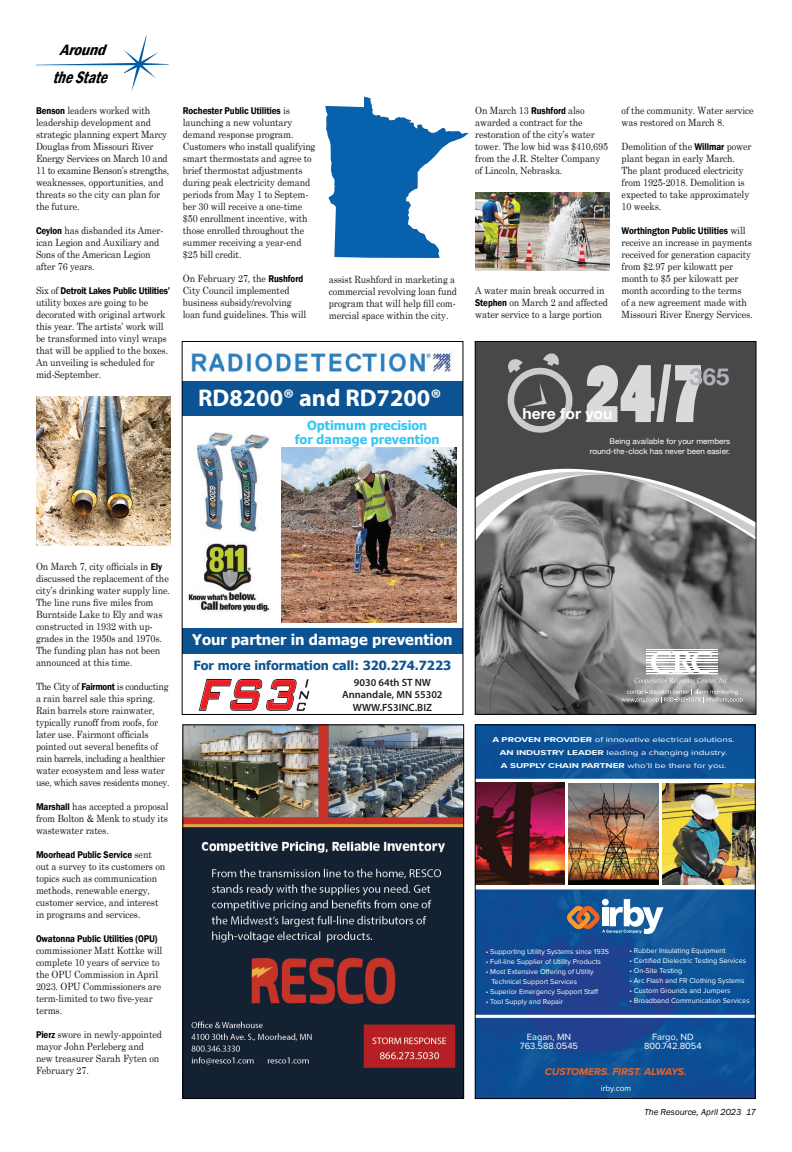
<style>
.page{position:relative;width:792px;height:1152px;background:#fff}
.page>*{position:absolute;margin:0;border:0;box-sizing:border-box;transform-origin:0 0}
.t1{font:77px "Poplar Std";color:#d9dadc}
.t2{font:700 24.2px "Myriad Pro";color:#fff}
.t3{font:700 23.3px "Helvetica Neue";color:#b1b2b6}
.Jump_from{font:italic 600 condensed 17.1px "Franklin Gothic";color:#000;scale:.91 1}
.Jump_from-2{font:italic 600 condensed 15.5px "Franklin Gothic";color:#000;scale:1.1 1}
.t4{font:700 15.3px "Helvetica Neue";color:#fff}
.t5{font:700 14.7px "Tahoma";color:#fff}
.t6{font:700 12.6px/13.7px "Tahoma";color:#35c6f4;text-align:center}
.t7{font:700 12.6px "Tahoma";color:#0b5392}
.t8{font:600 10.5px/12.6px "Myriad Pro";color:#231f20;text-align:center}
.t9{font:italic 700 10.4px "Proxima Nova";color:#f26221}
.Body_Text{font:10px/12px "Century Schoolbook";letter-spacing:-.01em;color:#1a1a1a;scale:.9 1}
.t10{font:9.3px/9.1px "Proxima Nova";color:#fff;text-align:center}
.t11{font:italic 9px "Franklin Gothic";color:#000}
.t12{font:8.3px "Proxima Nova";color:#fff}
.t13{font:7.8px/10.1px "Helvetica Neue";color:#fff;text-align:right}
.t14{font:7.3px/10.1px "Proxima Nova";color:#fff}
.t15{font:7.3px/13.2px "Proxima Nova";color:#fff;text-align:center;scale:1.36 1}
.s1{font-family:"Franklin Gothic";font-weight:600;color:#000}
.s2{font-weight:700}
</style>
<div class="page">
<svg style="left:36px;top:36px;width:133px;height:55px"></svg>
<div style="left:36px;top:72px;width:87px;height:20px;background:#fff"></div>
<img style="left:184px;top:726px;width:278px;height:371px">
<div style="left:182px;top:724px;width:282px;height:375px;border:1px solid #000"></div>
<img style="left:184px;top:349px;width:277px;height:362px">
<img style="left:185px;top:417px;width:94px;height:124px">
<div style="left:182px;top:341px;width:281px;height:374px;border:1px solid #000"></div>
<img style="left:477px;top:726px;width:277px;height:371px">
<hr style="left:475px;top:1015px;width:280px;height:3px;background:#fff">
<svg style="left:477px;top:779px;width:277px;height:110px"></svg>
<img style="left:477px;top:783px;width:88px;height:101px">
<img style="left:663px;top:783px;width:91px;height:102px">
<img style="left:569px;top:783px;width:90px;height:102px">
<svg style="left:567px;top:899px;width:97px;height:35px"></svg>
<div style="left:602px;top:907px;width:6px;height:19px;background:#fff"></div>
<div style="left:602px;top:899px;width:7px;height:7px;background:#fff;border-radius:50%"></div>
<div style="left:475px;top:724px;width:281px;height:375px;border:1px solid #000"></div>
<img style="left:477px;top:613px;width:277px;height:100px">
<svg style="left:477px;top:343px;width:277px;height:270px;background:#565757"></svg>
<svg style="left:506px;top:352px;width:69px;height:83px;background:#6a6b6c"></svg>
<svg style="left:477px;top:466px;width:277px;height:129px;background:#818181"></svg>
<div style="left:622px;top:343px;width:132px;height:120px;background:#474849"></div>
<hr style="left:646px;top:650px;width:72px;height:1px;background:#fff">
<svg style="left:621px;top:651px;width:122px;height:52px"></svg>
<div style="left:475px;top:341px;width:281px;height:374px;border:1px solid #000"></div>
<svg style="left:325px;top:96px;width:144px;height:162px"></svg>
<img style="left:36px;top:396px;width:135px;height:150px">
<img style="left:475px;top:193px;width:134px;height:78px">
<p class="Jump_from-2" style="left:59px;top:39px;width:49px">Around</p>
<p class="Jump_from" style="left:53px;top:66px;width:69px">theState</p>
<p class="Body_Text" style="left:36px;top:103px;width:150px"><span class="s1">Benson</span> leaders worked with leadership development and strategic planning expert Marcy<br>Douglas from Missouri River<br>Energy Services on March 10 and<br>11 to examine Benson’s strengths, weaknesses, opportunities, and threats so the city can plan for the future.</p>
<p class="Body_Text" style="left:36px;top:223px;width:143px"><span class="s1">Ceylon</span> has disbanded its Amer&shy;ican Legion and Auxiliary and<br>Sons of the American Legion after 76 years.</p>
<p class="Body_Text" style="left:36px;top:283px;width:151px">Six of <span class="s1">Detroit Lakes Public Utilities’ </span>utility boxes are going to be decorated with original artwork this year. The artists’ work will be transformed into vinyl wraps that will be applied to the boxes.<br>An unveiling is scheduled for mid-September.</p>
<p class="Body_Text" style="left:183px;top:103px;width:149px"><span class="s1">Rochester Public Utilities</span> is launching a new voluntary demand response program.<br>Customers who install qualifying smart thermostats and agree to brief thermostat adjustments during peak electricity demand periods from May 1 to Septem&shy;ber 30 will receive a one-time $50 enrollment incentive, with those enrolled throughout the summer receiving a year-end $25 bill credit.</p>
<p class="Body_Text" style="left:183px;top:271px;width:139px">On February 27, the <span class="s1">Rushford<br></span>City Council implemented business subsidy/revolving loan fund guidelines. This will</p>
<p class="Body_Text" style="left:329px;top:273px;width:144px">assist Rushford in marketing a commercial revolving loan fund program that will help fill com&shy;mercial space within the city.</p>
<p class="t2" style="left:198px;top:383px;width:245px">RD8200® and RD7200®</p>
<p class="t6" style="left:295px;top:419px;width:146px">Optimum precision<br>for damage prevention</p>
<p class="Body_Text" style="left:475px;top:103px;width:149px">On March 13 <span class="s1">Rushford</span> also awarded a contract for the restoration of the city’s water tower. The low bid was $410,695 from the J.R. Stelter Company of Lincoln, Nebraska.</p>
<p class="Body_Text" style="left:475px;top:283px;width:149px">A water main break occurred in<br><span class="s1">Stephen</span> on March 2 and affected water service to a large portion</p>
<p class="Body_Text" style="left:622px;top:103px;width:148px">of the community. Water service was restored on March 8.</p>
<p class="Body_Text" style="left:622px;top:139px;width:146px">Demolition of the <span class="s1">Willmar</span> power plant began in early March.<br>The plant produced electricity from 1925-2018. Demolition is expected to take approximately<br>10 weeks.</p>
<p class="Body_Text" style="left:622px;top:223px;width:147px"><span class="s1">Worthington Public Utilities</span> will receive an increase in payments received for generation capacity from $2.97 per kilowatt per month to $5 per kilowatt per month according to the terms<br>of a new agreement made with<br>Missouri River Energy Services.</p>
<p class="t1" style="left:586px;top:351px;width:118px">24/7</p>
<p class="t13" style="left:590px;top:437px;width:142px">Being available for your members round-the-clock has never been easier.</p>
<p class="t3" style="left:689px;top:358px;width:42px">365</p>
<p class="t4" style="left:523px;top:401px;width:91px">here for you</p>
<p class="Body_Text" style="left:36px;top:559px;width:150px">On March 7, city officials in <span class="s1">Ely </span>discussed the replacement of the city’s drinking water supply line.<br>The line runs five miles from<br>Burntside Lake to Ely and was constructed in 1932 with up&shy;grades in the 1950s and 1970s.<br>The funding plan has not been announced at this time.</p>
<p class="Body_Text" style="left:36px;top:679px;width:150px">The City of <span class="s1">Fairmont</span> is conducting a rain barrel sale this spring.<br>Rain barrels store rainwater, typically runoff from roofs, for later use. Fairmont officials pointed out several benefits of rain barrels, including a healthier water ecosystem and less water use, which saves residents money.</p>
<p class="Body_Text" style="left:36px;top:799px;width:149px;text-align:justify"><span class="s1">Marshall</span> has accepted a proposal from Bolton &amp; Menk to study its wastewater rates.</p>
<p class="Body_Text" style="left:36px;top:847px;width:145px"><span class="s1">Moorhead Public Service</span> sent out a survey to its customers on topics such as communication methods, renewable energy, customer service, and interest in programs and services.</p>
<p class="Body_Text" style="left:36px;top:931px;width:142px"><span class="s1">Owatonna Public Utilities (OPU) </span>commissioner Matt Kottke will complete 10 years of service to the OPU Commission in April<br>2023. OPU Commissioners are term-limited to two five-year terms.</p>
<p class="Body_Text" style="left:36px;top:1027px;width:142px"><span class="s1">Pierz</span> swore in newly-appointed mayor John Perleberg and new treasurer Sarah Fyten on<br>February 27.</p>
<p class="t5" style="left:192px;top:630px;width:262px">Your partner in damage prevention</p>
<p class="t7" style="left:193px;top:656px;width:259px">For more information call: 320.274.7223</p>
<p class="t8" style="left:342px;top:676px;width:102px">9030 64th ST NW<br>Annandale, MN 55302<br>WWW.FS3INC.BIZ</p>
<p class="t15" style="left:492px;top:733px;width:180px"><span class="s2">A PROVEN PROVIDER</span> of innovative electrical solutions.<br><span class="s2">AN INDUSTRY LEADER</span> leading a changing industry.<br><span class="s2">A SUPPLY CHAIN PARTNER</span> who’ll be there for you.</p>
<p class="t14" style="left:486px;top:946px;width:125px">• Supporting Utility Systems since 1935</p>
<p class="t14" style="left:486px;top:956px;width:117px">• Full-line Supplier of Utility Products</p>
<p class="t14" style="left:491px;top:966px;width:104px;text-indent:-6px">• Most Extensive Offering of Utility<br>Technical Support Services</p>
<p class="t14" style="left:486px;top:986px;width:114px">• Superior Emergency Support Staff</p>
<p class="t14" style="left:486px;top:997px;width:79px">• Tool Supply and Repair</p>
<p class="t10" style="left:520px;top:1032px;width:60px">Eagan, MN<br>763.588.0545</p>
<p class="t14" style="left:629px;top:945px;width:98px">• Rubber Insulating Equipment</p>
<p class="t14" style="left:629px;top:955px;width:118px">• Certified Dielectric Testing Services</p>
<p class="t14" style="left:629px;top:965px;width:54px">• On-Site Testing</p>
<p class="t14" style="left:629px;top:975px;width:117px">• Arc Flash and FR Clothing Systems</p>
<p class="t14" style="left:629px;top:985px;width:103px">• Custom Grounds and Jumpers</p>
<p class="t14" style="left:629px;top:995px;width:122px">• Broadband Communication Services</p>
<p class="t10" style="left:644px;top:1032px;width:59px">Fargo, ND<br>800.742.8054</p>
<p class="t9" style="left:545px;top:1063px;width:144px">CUSTOMERS. FIRST. ALWAYS.</p>
<p class="t12" style="left:601px;top:1083px;width:32px">irby.com</p>
<p class="t11" style="left:644px;top:1107px;width:113px">The Resource, April 2023 17</p>
</div>
